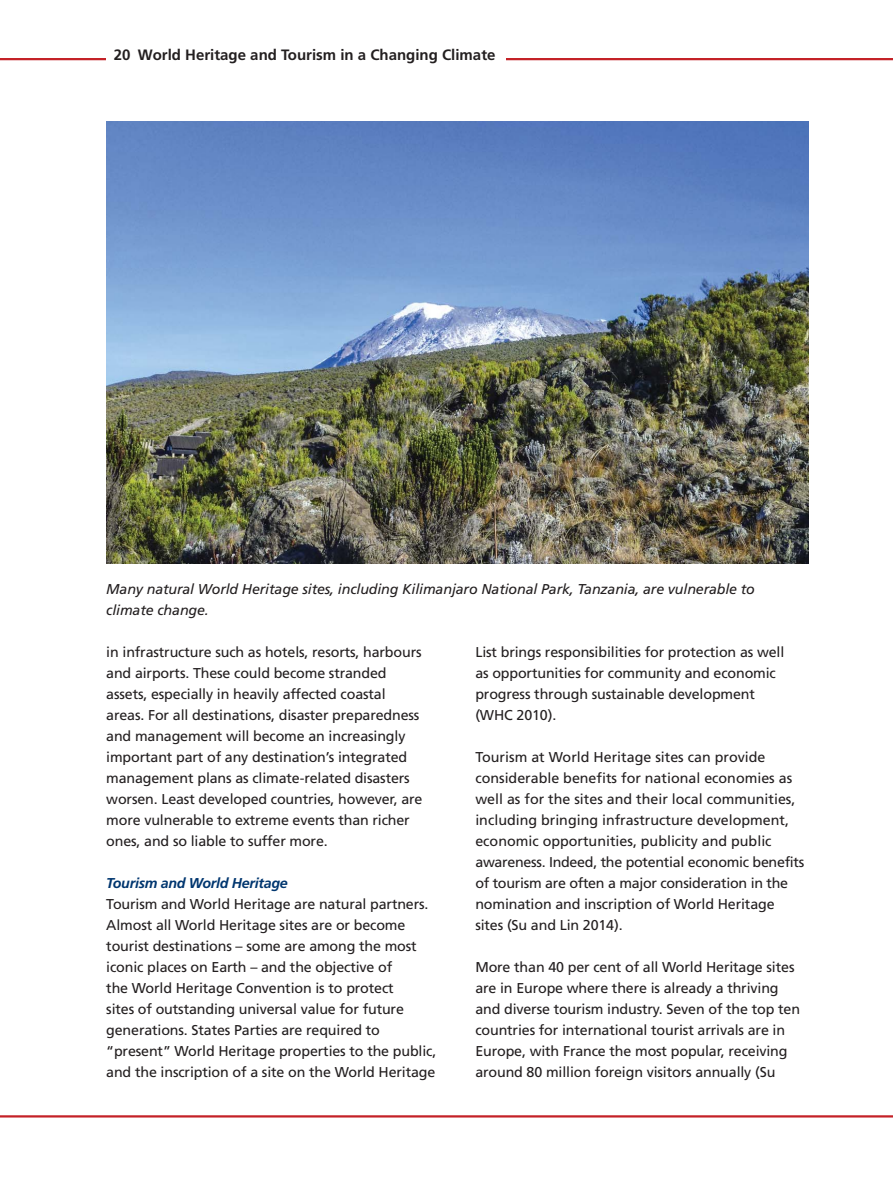
<style>
.page{position:relative;width:893px;height:1178px;background:#fff}
.page>*{position:absolute;margin:0;border:0;box-sizing:border-box;transform-origin:0 0}
.t1{font:700 15px "Frutiger";color:#231f20}
.t2{font:14.25px/21px "Frutiger";letter-spacing:-.01em;color:#231f20}
.t3{font:italic 14.25px/21px "Frutiger";letter-spacing:-.01em;color:#231f20}
.t4{font:italic 700 14.25px "Frutiger";letter-spacing:-.02em;color:#00366f}
</style>
<div class="page">
<hr style="left:0;top:1115px;width:892px;height:2px;background:#c42127">
<hr style="left:0;top:58px;width:892px;height:2px;background:#c42127">
<div style="left:106px;top:49px;width:400px;height:20px;background:#fff"></div>
<img style="left:106px;top:121px;width:702px;height:443px">
<p class="t1" style="left:114px;top:48px;width:383px">20 World Heritage and Tourism in a Changing Climate</p>
<p class="t3" style="left:106px;top:579px;width:650px">Many natural World Heritage sites, including Kilimanjaro National Park, Tanzania, are vulnerable to climate change.</p>
<p class="t2" style="left:106px;top:642px;width:318px">in infrastructure such as hotels, resorts, harbours and airports. These could become stranded assets, especially in heavily affected coastal areas. For all destinations, disaster preparedness and management will become an increasingly important part of any destination’s integrated management plans as climate-related disasters worsen. Least developed countries, however, are more vulnerable to extreme events than richer ones, and so liable to suffer more.</p>
<p class="t4" style="left:106px;top:876px;width:183px">Tourism and World Heritage</p>
<p class="t2" style="left:106px;top:894px;width:331px">Tourism and World Heritage are natural partners.<br>Almost all World Heritage sites are or become tourist destinations – some are among the most iconic places on Earth – and the objective of<br>the World Heritage Convention is to protect<br>sites of outstanding universal value for future generations. States Parties are required to “present” World Heritage properties to the public, and the inscription of a site on the World Heritage</p>
<p class="t2" style="left:475px;top:642px;width:310px">List brings responsibilities for protection as well as opportunities for community and economic progress through sustainable development (WHC 2010).</p>
<p class="t2" style="left:475px;top:747px;width:330px">Tourism at World Heritage sites can provide considerable benefits for national economies as well as for the sites and their local communities, including bringing infrastructure development, economic opportunities, publicity and public awareness. Indeed, the potential economic benefits of tourism are often a major consideration in the nomination and inscription of World Heritage sites (Su and Lin 2014).</p>
<p class="t2" style="left:475px;top:957px;width:326px">More than 40 per cent of all World Heritage sites are in Europe where there is already a thriving and diverse tourism industry. Seven of the top ten countries for international tourist arrivals are in Europe, with France the most popular, receiving around 80 million foreign visitors annually (Su</p>
</div>
